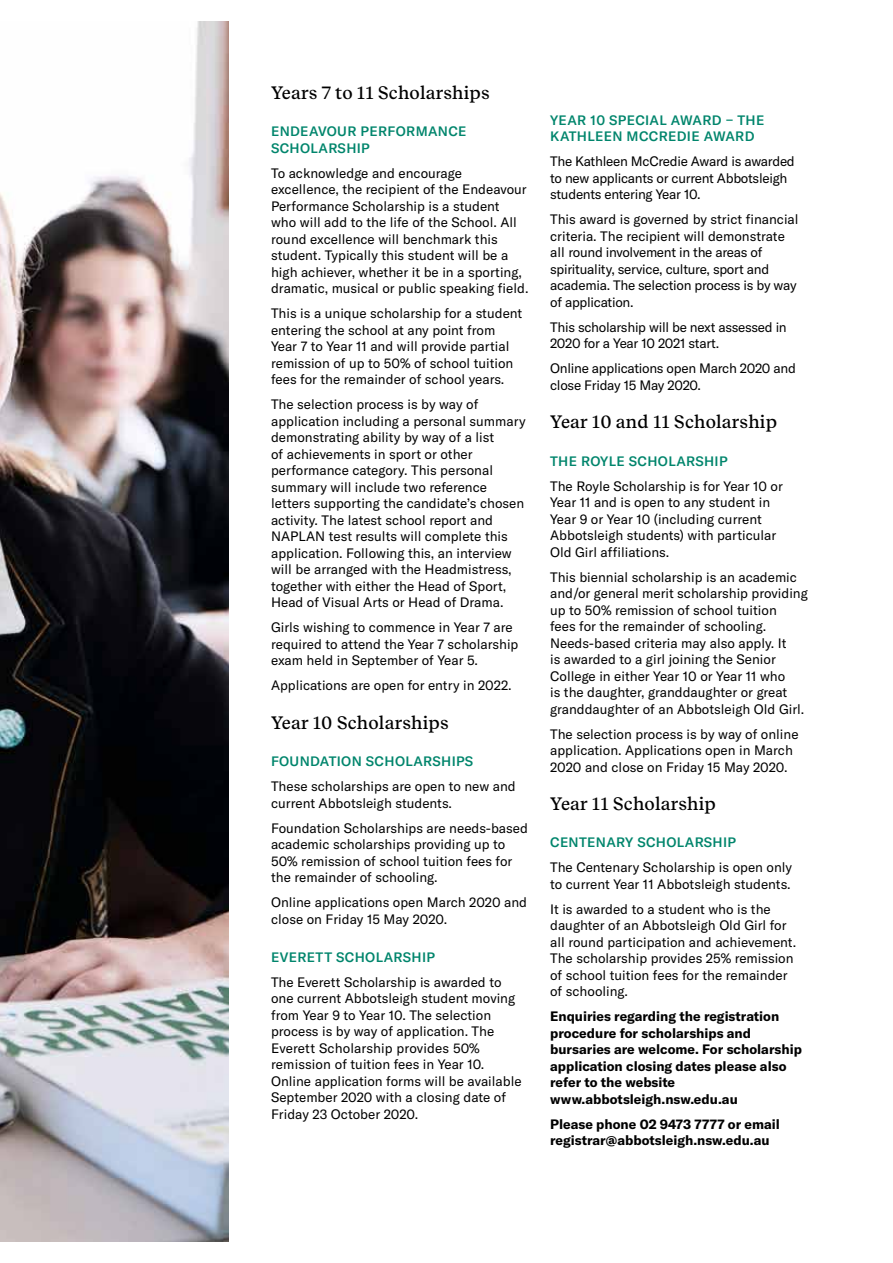
<style>
.page{position:relative;width:893px;height:1263px;background:#fff}
.page>*{position:absolute;margin:0;border:0;box-sizing:border-box;transform-origin:0 0}
.t1{font:500 18px "Recife Text";letter-spacing:.01em;color:#000}
.t2{font:13.5px/16.5px "GT America";color:#000}
.t3{font:13.5px/16.5px "GT America";letter-spacing:-.02em;color:#000}
.t4{font:700 13.5px/16.5px "GT America";color:#000}
.t5{font:500 13.5px/16.5px "GT America";letter-spacing:.025em;color:#00856c}
</style>
<div class="page">
<img style="left:0;top:21px;width:229px;height:1221px">
<h1 class="t1" style="left:271px;top:79px;width:220px">Years 7 to 11 Scholarships</h1>
<p class="t5" style="left:271px;top:123px;width:197px">ENDEAVOUR PERFORMANCE<br>SCHOLARSHIP</p>
<p class="t2" style="left:271px;top:165px;width:259px">To acknowledge and encourage excellence, the recipient of the Endeavour Performance Scholarship is a student<br>who will add to the life of the School. All round excellence will benchmark this student. Typically this student will be a high achiever, whether it be in a sporting, dramatic, musical or public speaking field.</p>
<p class="t2" style="left:271px;top:305px;width:253px">This is a unique scholarship for a student entering the school at any point from Year 7 to Year 11 and will provide partial remission of up to 50% of school tuition fees for the remainder of school years.</p>
<p class="t2" style="left:271px;top:396px;width:256px">The selection process is by way of application including a personal summary demonstrating ability by way of a list<br>of achievements in sport or other performance category. This personal summary will include two reference letters supporting the candidate’s chosen activity. The latest school report and NAPLAN test results will complete this application. Following this, an interview will be arranged with the Headmistress, together with either the Head of Sport, Head of Visual Arts or Head of Drama.</p>
<p class="t2" style="left:271px;top:619px;width:249px">Girls wishing to commence in Year 7 are required to attend the Year 7 scholarship exam held in September of Year 5.</p>
<p class="t2" style="left:271px;top:677px;width:242px">Applications are open for entry in 2022.</p>
<h1 class="t1" style="left:271px;top:709px;width:179px">Year 10 Scholarships</h1>
<p class="t5" style="left:271px;top:753px;width:204px">FOUNDATION SCHOLARSHIPS</p>
<p class="t2" style="left:271px;top:778px;width:246px">These scholarships are open to new and current Abbotsleigh students.</p>
<p class="t2" style="left:271px;top:820px;width:258px">Foundation Scholarships are needs-based academic scholarships providing up to 50% remission of school tuition fees for the remainder of schooling.</p>
<p class="t2" style="left:271px;top:894px;width:258px">Online applications open March 2020 and close on Friday 15 May 2020.</p>
<p class="t5" style="left:271px;top:948px;width:165px">EVERETT SCHOLARSHIP</p>
<p class="t2" style="left:271px;top:973px;width:252px">The Everett Scholarship is awarded to one current Abbotsleigh student moving from Year 9 to Year 10. The selection process is by way of application. The Everett Scholarship provides 50% remission of tuition fees in Year 10.<br>Online application forms will be available September 2020 with a closing date of Friday 23 October 2020.</p>
<p class="t5" style="left:550px;top:112px;width:216px">YEAR 10 SPECIAL AWARD – THE<br>KATHLEEN MCCREDIE AWARD</p>
<p class="t3" style="left:550px;top:153px;width:246px">The Kathleen McCredie Award is awarded to new applicants or current Abbotsleigh students entering Year 10.</p>
<p class="t3" style="left:550px;top:211px;width:250px">This award is governed by strict financial criteria. The recipient will demonstrate all round involvement in the areas of spirituality, service, culture, sport and academia. The selection process is by way of application.</p>
<p class="t3" style="left:550px;top:319px;width:238px">This scholarship will be next assessed in<br>2020 for a Year 10 2021 start.</p>
<p class="t3" style="left:550px;top:360px;width:247px">Online applications open March 2020 and close Friday 15 May 2020.</p>
<h1 class="t1" style="left:550px;top:408px;width:228px">Year 10 and 11 Scholarship</h1>
<p class="t5" style="left:550px;top:452px;width:179px">THE ROYLE SCHOLARSHIP</p>
<p class="t2" style="left:550px;top:478px;width:234px">The Royle Scholarship is for Year 10 or Year 11 and is open to any student in Year 9 or Year 10 (including current Abbotsleigh students) with particular Old Girl affiliations.</p>
<p class="t2" style="left:550px;top:569px;width:259px">This biennial scholarship is an academic and/or general merit scholarship providing up to 50% remission of school tuition<br>fees for the remainder of schooling.<br>Needs-based criteria may also apply. It<br>is awarded to a girl joining the Senior College in either Year 10 or Year 11 who<br>is the daughter, granddaughter or great granddaughter of an Abbotsleigh Old Girl.</p>
<p class="t2" style="left:550px;top:726px;width:250px">The selection process is by way of online application. Applications open in March<br>2020 and close on Friday 15 May 2020.</p>
<h1 class="t1" style="left:550px;top:790px;width:167px">Year 11 Scholarship</h1>
<p class="t5" style="left:550px;top:834px;width:188px">CENTENARY SCHOLARSHIP</p>
<p class="t2" style="left:550px;top:859px;width:244px">The Centenary Scholarship is open only to current Year 11 Abbotsleigh students.</p>
<p class="t2" style="left:550px;top:901px;width:247px">It is awarded to a student who is the daughter of an Abbotsleigh Old Girl for all round participation and achievement.<br>The scholarship provides 25% remission of school tuition fees for the remainder of schooling.</p>
<p class="t4" style="left:550px;top:1008px;width:253px">Enquiries regarding the registration procedure for scholarships and bursaries are welcome. For scholarship application closing dates please also refer to the website www.abbotsleigh.nsw.edu.au</p>
<p class="t4" style="left:550px;top:1116px;width:231px">Please phone 02 9473 7777 or email registrar@abbotsleigh.nsw.edu.au</p>
</div>
